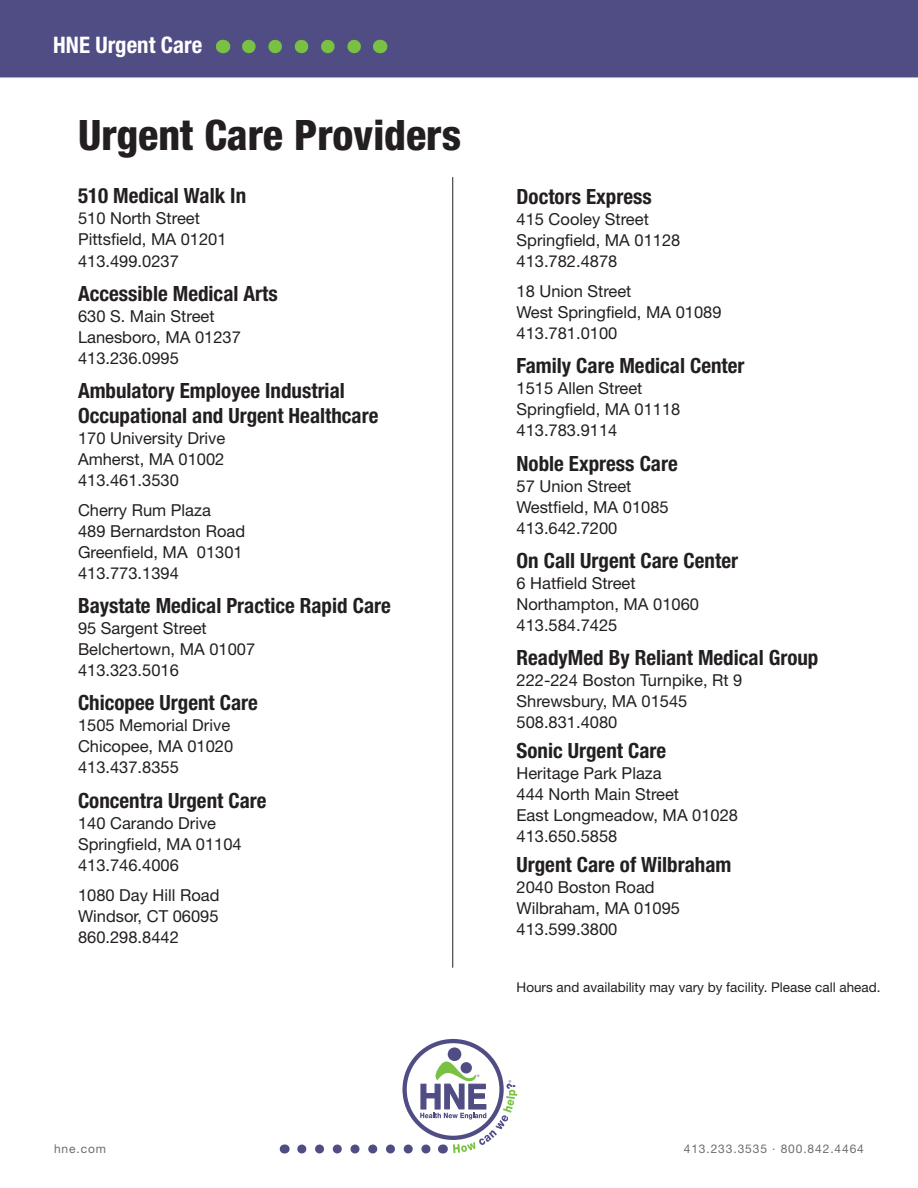
<style>
.page{position:relative;width:918px;height:1188px;background:#fff}
.page>*{position:absolute;margin:0;border:0;box-sizing:border-box;transform-origin:0 0}
.t1{font:800 condensed 42px "Helvetica Neue";color:#231f20}
.t2{font:700 condensed 22.8px "Helvetica Neue";color:#fff}
.heads{font:700 condensed 21px/25.2px "Helvetica Neue";color:#231f20}
.text{font:700 condensed 21px "Helvetica Neue";color:#231f20}
.heads-2{font:16.5px/21px "Helvetica Neue";color:#231f20}
.text-2{font:16.5px/21px "Helvetica Neue";color:#231f20}
.text-3{font:13.5px "Helvetica Neue";color:#231f20}
.address_right{font:12px "Helvetica Neue";letter-spacing:.075em;color:#6c6d70}
.address_left{font:12px "Helvetica Neue";letter-spacing:.075em;color:#6c6d70}
</style>
<div class="page">
<div style="left:0;top:0;width:918px;height:77px;background:#504d85"></div>
<hr style="left:452px;top:177px;width:1px;height:791px;background:#231f20">
<svg style="left:249px;top:40px;width:118px;height:13px;background:#607c69"></svg>
<svg style="left:223px;top:40px;width:1px;height:13px"></svg>
<svg style="left:380px;top:40px;width:1px;height:13px"></svg>
<svg style="left:405px;top:1041px;width:97px;height:97px"></svg>
<div style="left:448px;top:1047px;width:13px;height:14px;background:#504d85;border-radius:50%"></div>
<svg style="left:302px;top:1055px;width:215px;height:99px"></svg>
<p class="t2" style="left:53px;top:31px;width:150px">HNE Urgent Care</p>
<p class="t1" style="left:78px;top:109px;width:385px">Urgent Care Providers</p>
<p class="heads" style="left:78px;top:183px;width:170px">510 Medical Walk In</p>
<p class="heads-2" style="left:78px;top:208px;width:150px">510 North Street<br>Pittsfield, MA 01201<br>413.499.0237</p>
<p class="heads" style="left:78px;top:281px;width:201px">Accessible Medical Arts</p>
<p class="heads-2" style="left:78px;top:305px;width:164px">630 S. Main Street<br>Lanesboro, MA 01237<br>413.236.0995</p>
<p class="heads" style="left:78px;top:378px;width:302px">Ambulatory Employee Industrial<br>Occupational and Urgent Healthcare</p>
<p class="heads-2" style="left:78px;top:428px;width:149px;text-align:justify">170 University Drive Amherst, MA 01002<br>413.461.3530</p>
<p class="text-2" style="left:78px;top:500px;width:169px">Cherry Rum Plaza<br>489 Bernardston Road<br>Greenfield, MA 01301<br>413.773.1394</p>
<p class="heads" style="left:78px;top:593px;width:314px">Baystate Medical Practice Rapid Care</p>
<p class="heads-2" style="left:78px;top:618px;width:179px">95 Sargent Street<br>Belchertown, MA 01007<br>413.323.5016</p>
<p class="heads" style="left:78px;top:690px;width:181px">Chicopee Urgent Care</p>
<p class="heads-2" style="left:78px;top:715px;width:157px">1505 Memorial Drive<br>Chicopee, MA 01020<br>413.437.8355</p>
<p class="heads" style="left:78px;top:787px;width:190px">Concentra Urgent Care</p>
<p class="heads-2" style="left:78px;top:812px;width:165px">140 Carando Drive<br>Springfield, MA 01104<br>413.746.4006</p>
<p class="text-2" style="left:78px;top:884px;width:143px;text-align:justify">1080 Day Hill Road Windsor, CT 06095<br>860.298.8442</p>
<p class="text" style="left:517px;top:184px;width:137px">Doctors Express</p>
<p class="text-2" style="left:517px;top:209px;width:165px">415 Cooley Street<br>Springfield, MA 01128<br>413.782.4878</p>
<p class="text-2" style="left:517px;top:281px;width:207px">18 Union Street<br>West Springfield, MA 01089<br>413.781.0100</p>
<p class="heads" style="left:517px;top:353px;width:230px">Family Care Medical Center</p>
<p class="heads-2" style="left:517px;top:378px;width:165px">1515 Allen Street<br>Springfield, MA 01118<br>413.783.9114</p>
<p class="heads" style="left:517px;top:450px;width:163px">Noble Express Care</p>
<p class="heads-2" style="left:517px;top:475px;width:154px">57 Union Street<br>Westfield, MA 01085<br>413.642.7200</p>
<p class="heads" style="left:517px;top:547px;width:223px">On Call Urgent Care Center</p>
<p class="heads-2" style="left:517px;top:572px;width:184px">6 Hatfield Street<br>Northampton, MA 01060<br>413.584.7425</p>
<p class="heads" style="left:517px;top:644px;width:303px">ReadyMed By Reliant Medical Group</p>
<p class="heads-2" style="left:517px;top:669px;width:227px">222-224 Boston Turnpike, Rt 9<br>Shrewsbury, MA 01545<br>508.831.4080</p>
<p class="text" style="left:517px;top:738px;width:151px">Sonic Urgent Care</p>
<p class="text-2" style="left:517px;top:762px;width:223px">Heritage Park Plaza<br>444 North Main Street<br>East Longmeadow, MA 01028<br>413.650.5858</p>
<p class="text" style="left:517px;top:851px;width:216px">Urgent Care of Wilbraham</p>
<p class="text-2" style="left:517px;top:876px;width:165px">2040 Boston Road<br>Wilbraham, MA 01095<br>413.599.3800</p>
<p class="text-3" style="left:517px;top:979px;width:365px">Hours and availability may vary by facility. Please call ahead.</p>
<p class="address_left" style="left:54px;top:1141px;width:54px">hne.com</p>
<p class="address_right" style="left:684px;top:1142px;width:182px">413.233.3535 . 800.842.4464</p>
</div>
